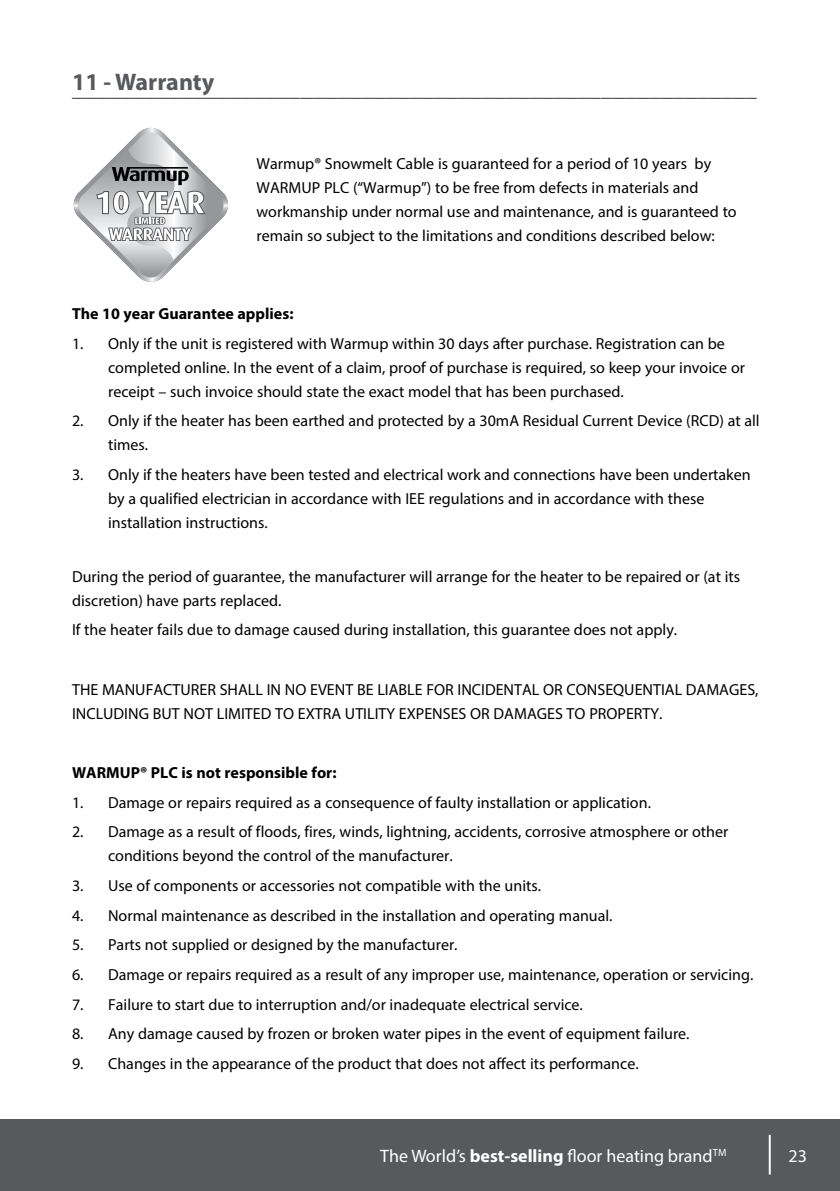
<style>
.page{position:relative;width:840px;height:1191px;background:#fff}
.page>*{position:absolute;margin:0;border:0;box-sizing:border-box;transform-origin:0 0}
.t1{font:700 24px "Myriad Pro";color:#58595b}
.t2{font:18px "Myriad Pro";color:#fff}
.t3{font:16px/24px "Myriad Pro";color:#000}
.t4{font:700 16px "Myriad Pro";color:#000}
.t5{font:10.4px "Myriad Pro";color:#fff}
.s1{font-weight:700}
</style>
<div class="page">
<div style="left:0;top:1120px;width:839px;height:71px;background:#58595b"></div>
<hr style="left:768px;top:1134px;width:2px;height:40px;background:#fff">
<svg style="left:73px;top:127px;width:155px;height:155px"></svg>
<h1 class="t1" style="left:72px;top:66px;width:144px">11 - Warranty</h1>
<h1 class="t1" style="left:72px;top:72px;width:685px">_________________________________________________________</h1>
<p class="t3" style="left:256px;top:151px;width:481px">Warmup® Snowmelt Cable is guaranteed for a period of 10 years by WARMUP PLC (“Warmup”) to be free from defects in materials and workmanship under normal use and maintenance, and is guaranteed to remain so subject to the limitations and conditions described below:</p>
<p class="t4" style="left:72px;top:303px;width:223px">The 10 year Guarantee applies:</p>
<p class="t3" style="left:108px;top:331px;width:638px;text-indent:-36px">1. Only if the unit is registered with Warmup within 30 days after purchase. Registration can be completed online. In the event of a claim, proof of purchase is required, so keep your invoice or receipt – such invoice should state the exact model that has been purchased.</p>
<p class="t3" style="left:108px;top:408px;width:652px;text-indent:-36px">2. Only if the heater has been earthed and protected by a 30mA Residual Current Device (RCD) at all times.</p>
<p class="t3" style="left:108px;top:462px;width:643px;text-indent:-36px">3. Only if the heaters have been tested and electrical work and connections have been undertaken by a qualified electrician in accordance with IEE regulations and in accordance with these installation instructions.</p>
<p class="t3" style="left:72px;top:564px;width:669px">During the period of guarantee, the manufacturer will arrange for the heater to be repaired or (at its discretion) have parts replaced.</p>
<p class="t3" style="left:72px;top:617px;width:606px">If the heater fails due to damage caused during installation, this guarantee does not apply.</p>
<p class="t3" style="left:72px;top:677px;width:687px">THE MANUFACTURER SHALL IN NO EVENT BE LIABLE FOR INCIDENTAL OR CONSEQUENTIAL DAMAGES,<br>INCLUDING BUT NOT LIMITED TO EXTRA UTILITY EXPENSES OR DAMAGES TO PROPERTY.</p>
<p class="t4" style="left:72px;top:762px;width:266px">WARMUP® PLC is not responsible for:</p>
<p class="t3" style="left:72px;top:790px;width:580px">1. Damage or repairs required as a consequence of faulty installation or application.</p>
<p class="t3" style="left:108px;top:820px;width:621px;text-indent:-36px">2. Damage as a result of floods, fires, winds, lightning, accidents, corrosive atmosphere or other conditions beyond the control of the manufacturer.</p>
<p class="t3" style="left:72px;top:873px;width:470px">3. Use of components or accessories not compatible with the units.</p>
<p class="t3" style="left:72px;top:903px;width:541px">4. Normal maintenance as described in the installation and operating manual.</p>
<p class="t3" style="left:72px;top:932px;width:387px">5. Parts not supplied or designed by the manufacturer.</p>
<p class="t3" style="left:72px;top:962px;width:682px">6. Damage or repairs required as a result of any improper use, maintenance, operation or servicing.</p>
<p class="t3" style="left:72px;top:992px;width:512px">7. Failure to start due to interruption and/or inadequate electrical service.</p>
<p class="t3" style="left:72px;top:1021px;width:618px">8. Any damage caused by frozen or broken water pipes in the event of equipment failure.</p>
<p class="t3" style="left:72px;top:1051px;width:568px">9. Changes in the appearance of the product that does not affect its performance.</p>
<p class="t5" style="left:712px;top:1145px;width:15px">TM</p>
<p class="t2" style="left:380px;top:1144px;width:334px">The World’s <span class="s1">best-selling</span> floor heating brand</p>
<p class="t2" style="left:788px;top:1145px;width:20px">23</p>
</div>
